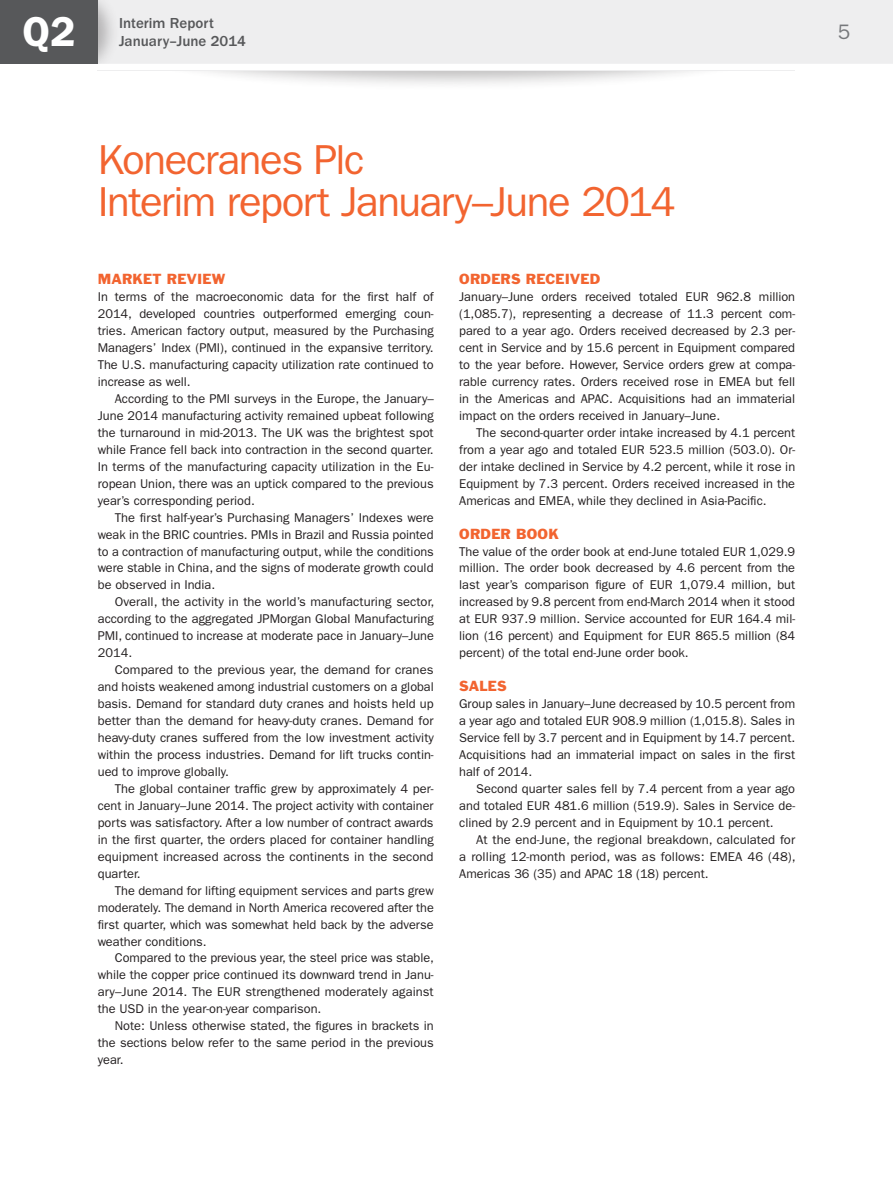
<style>
.page{position:relative;width:893px;height:1191px;background:#fff}
.page>*{position:absolute;margin:0;border:0;box-sizing:border-box;transform-origin:0 0}
.t1{font:42px/42px "ITC Franklin Gothic Std";letter-spacing:-.035em;color:#f26430}
.t2{font:600 42px "ITC Franklin Gothic Std";color:#fff}
.t3{font:21px "ITC Franklin Gothic Std";color:#76787b}
.t4{font:500 15px/18px "ITC Franklin Gothic Std";color:#57585a}
.t5{font:13.5px "Franklin Gothic Std";letter-spacing:.01em;color:#f26430}
.p_base_indent{font:12.75px/17px "ITC Franklin Gothic Std";color:#231f20;text-align:justify}
.P_1_base{font:12.75px/17px "ITC Franklin Gothic Std";letter-spacing:-.005em;color:#231f20;text-align:justify}
</style>
<div class="page">
<div style="left:138px;top:3px;width:623px;height:88px;background:#231f20;opacity:.3"></div>
<div style="left:0;top:53px;width:893px;height:17px;background:#fff"></div>
<div style="left:120px;top:0;width:773px;height:64px;background:#eeeeef"></div>
<div style="left:98px;top:0;width:22px;height:64px;background:#231f20;opacity:.3"></div>
<div style="left:0;top:0;width:98px;height:64px;background:#57585a"></div>
<h1 class="t2" style="left:22px;top:7px;width:54px">Q2</h1>
<p class="t4" style="left:119px;top:14px;width:129px">Interim Report<br>January–June 2014</p>
<p class="t1" style="left:98px;top:139px;width:579px">Konecranes Plc<br>Interim report January–June 2014</p>
<p class="t5" style="left:98px;top:270px;width:129px">MARKET REVIEW</p>
<p class="P_1_base" style="left:98px;top:288px;width:337px">In terms of the macroeconomic data for the first half of 2014, developed countries outperformed emerging coun&shy;tries. American factory output, measured by the Purchasing Managers’ Index (PMI), continued in the expansive territory.<br>The U.S. manufacturing capacity utilization rate continued to increase as well.</p>
<p class="p_base_indent" style="left:98px;top:390px;width:337px;text-indent:17px">According to the PMI surveys in the Europe, the January– June 2014 manufacturing activity remained upbeat following the turnaround in mid-2013. The UK was the brightest spot while France fell back into contraction in the second quarter.<br>In terms of the manufacturing capacity utilization in the Eu&shy;ropean Union, there was an uptick compared to the previous year’s corresponding period.</p>
<p class="p_base_indent" style="left:98px;top:509px;width:338px;text-indent:17px">The first half-year’s Purchasing Managers’ Indexes were weak in the BRIC countries. PMIs in Brazil and Russia pointed to a contraction of manufacturing output, while the conditions were stable in China, and the signs of moderate growth could be observed in India.</p>
<p class="p_base_indent" style="left:98px;top:593px;width:338px;text-indent:17px">Overall, the activity in the world’s manufacturing sector, according to the aggregated JPMorgan Global Manufacturing PMI, continued to increase at moderate pace in January–June 2014.</p>
<p class="p_base_indent" style="left:98px;top:661px;width:338px;text-indent:17px">Compared to the previous year, the demand for cranes and hoists weakened among industrial customers on a global basis. Demand for standard duty cranes and hoists held up better than the demand for heavy-duty cranes. Demand for heavy-duty cranes suffered from the low investment activity within the process industries. Demand for lift trucks contin&shy;ued to improve globally.</p>
<p class="p_base_indent" style="left:98px;top:780px;width:337px;text-indent:17px">The global container traffic grew by approximately 4 per&shy;cent in January–June 2014. The project activity with container ports was satisfactory. After a low number of contract awards in the first quarter, the orders placed for container handling equipment increased across the continents in the second quarter.</p>
<p class="p_base_indent" style="left:98px;top:882px;width:338px;text-indent:17px">The demand for lifting equipment services and parts grew moderately. The demand in North America recovered after the first quarter, which was somewhat held back by the adverse weather conditions.</p>
<p class="p_base_indent" style="left:98px;top:949px;width:338px;text-indent:17px">Compared to the previous year, the steel price was stable, while the copper price continued its downward trend in Janu&shy;ary–June 2014. The EUR strengthened moderately against the USD in the year-on-year comparison.</p>
<p class="p_base_indent" style="left:98px;top:1017px;width:337px;text-indent:17px">Note: Unless otherwise stated, the figures in brackets in the sections below refer to the same period in the previous year.</p>
<p class="t5" style="left:459px;top:270px;width:142px">ORDERS RECEIVED</p>
<p class="P_1_base" style="left:459px;top:288px;width:337px">January–June orders received totaled EUR 962.8 million (1,085.7), representing a decrease of 11.3 percent com&shy;pared to a year ago. Orders received decreased by 2.3 per&shy;cent in Service and by 15.6 percent in Equipment compared to the year before. However, Service orders grew at compa&shy;rable currency rates. Orders received rose in EMEA but fell in the Americas and APAC. Acquisitions had an immaterial impact on the orders received in January–June.</p>
<p class="p_base_indent" style="left:459px;top:424px;width:337px;text-indent:17px">The second-quarter order intake increased by 4.1 percent from a year ago and totaled EUR 523.5 million (503.0). Or&shy;der intake declined in Service by 4.2 percent, while it rose in Equipment by 7.3 percent. Orders received increased in the Americas and EMEA, while they declined in Asia-Pacific.</p>
<p class="t5" style="left:459px;top:525px;width:101px">ORDER BOOK</p>
<p class="P_1_base" style="left:459px;top:543px;width:337px">The value of the order book at end-June totaled EUR 1,029.9 million. The order book decreased by 4.6 percent from the last year’s comparison figure of EUR 1,079.4 million, but increased by 9.8 percent from end-March 2014 when it stood at EUR 937.9 million. Service accounted for EUR 164.4 mil&shy;lion (16 percent) and Equipment for EUR 865.5 million (84 percent) of the total end-June order book.</p>
<p class="t5" style="left:459px;top:677px;width:49px">SALES</p>
<p class="P_1_base" style="left:459px;top:695px;width:337px">Group sales in January–June decreased by 10.5 percent from a year ago and totaled EUR 908.9 million (1,015.8). Sales in Service fell by 3.7 percent and in Equipment by 14.7 percent.<br>Acquisitions had an immaterial impact on sales in the first half of 2014.</p>
<p class="p_base_indent" style="left:459px;top:780px;width:337px;text-indent:17px">Second quarter sales fell by 7.4 percent from a year ago and totaled EUR 481.6 million (519.9). Sales in Service de&shy;clined by 2.9 percent and in Equipment by 10.1 percent.</p>
<p class="p_base_indent" style="left:459px;top:831px;width:338px;text-indent:17px">At the end-June, the regional breakdown, calculated for a rolling 12-month period, was as follows: EMEA 46 (48), Americas 36 (35) and APAC 18 (18) percent.</p>
<h2 class="t3" style="left:838px;top:20px;width:14px">5</h2>
</div>
